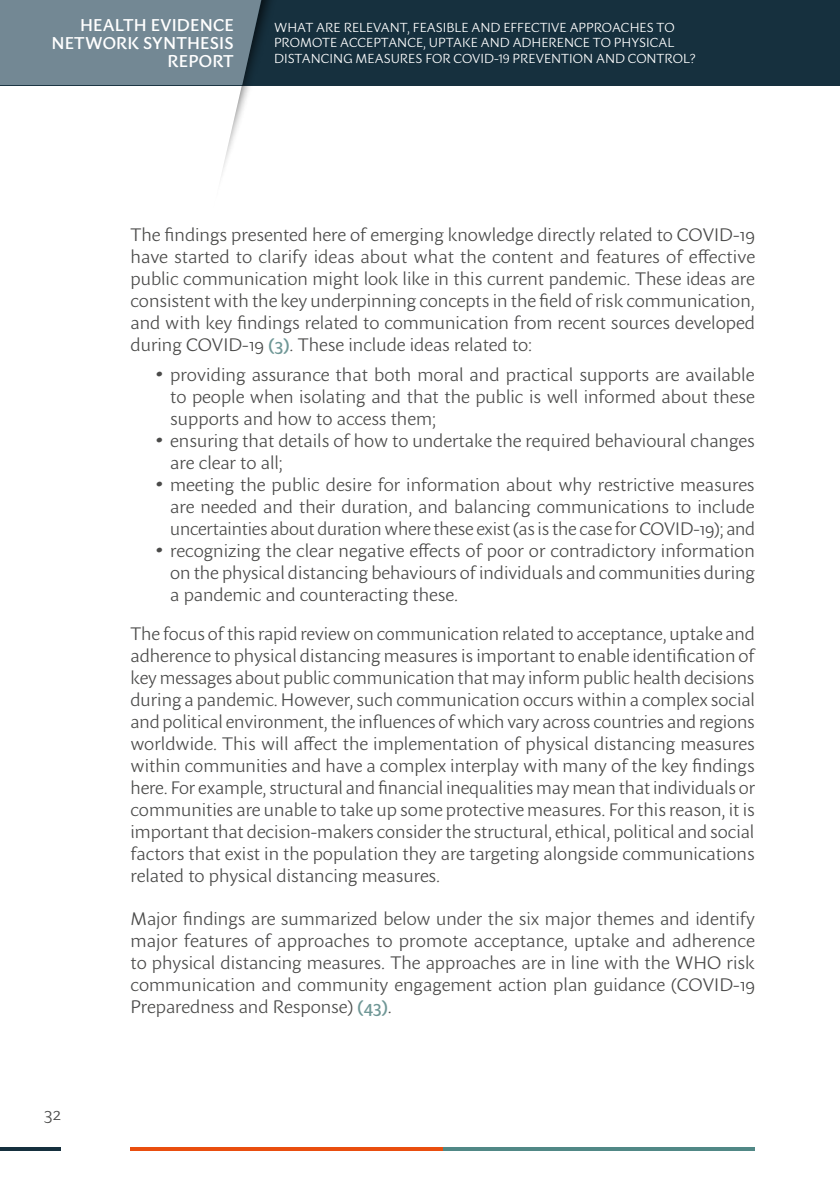
<style>
.page{position:relative;width:840px;height:1191px;background:#fff}
.page>*{position:absolute;margin:0;border:0;box-sizing:border-box;transform-origin:0 0}
.t1{font:300 18px/22px "Sharik Sans";color:#4a4a49;text-align:justify}
.t2{font:500 17px/18px "Sharik Sans";letter-spacing:.01em;color:#fff;text-align:right}
.t3{font:300 13px/15.6px "Sharik Sans";color:#fff}
.s1{font-weight:500;color:#6f9796}
.s2{font-size:36px}
</style>
<div class="page">
<div style="left:0;top:0;width:838px;height:85px;background:#16303e"></div>
<hr style="left:442px;top:1147px;width:312px;height:4px;background:#518886">
<hr style="left:130px;top:1147px;width:312px;height:4px;background:#e94e0f">
<div style="left:213px;top:0;width:157px;height:227px;background:#000;opacity:.75"></div>
<svg style="left:0;top:0;width:365px;height:227px"></svg>
<hr style="left:0;top:1147px;width:61px;height:4px;background:#16303e">
<p class="t2" style="left:51px;top:16px;width:184px">HEALTH EVIDENCE<br>NETWORK SYNTHESIS<br>REPORT</p>
<p class="t3" style="left:274px;top:19px;width:422px">WHAT ARE RELEVANT, FEASIBLE AND EFFECTIVE APPROACHES TO<br>PROMOTE ACCEPTANCE, UPTAKE AND ADHERENCE TO PHYSICAL<br>DISTANCING MEASURES FOR COVID-19 PREVENTION AND CONTROL?</p>
<p class="t1" style="left:44px;top:1102px;width:19px">32</p>
<p class="t1" style="left:130px;top:223px;width:625px">The findings presented here of emerging knowledge directly related to COVID-19 have started to clarify ideas about what the content and features of effective public communication might look like in this current pandemic. These ideas are consistent with the key underpinning concepts in the field of risk communication, and with key findings related to communication from recent sources developed during COVID-19 <span class="s1">(3)</span>. These include ideas related to:</p>
<p class="t1" style="left:170px;top:363px;width:585px;text-indent:-17px"><span class="s2">•</span> providing assurance that both moral and practical supports are available to people when isolating and that the public is well informed about these supports and how to access them;</p>
<p class="t1" style="left:170px;top:429px;width:585px;text-indent:-17px"><span class="s2">•</span> ensuring that details of how to undertake the required behavioural changes are clear to all;</p>
<p class="t1" style="left:170px;top:473px;width:586px;text-indent:-17px"><span class="s2">•</span> meeting the public desire for information about why restrictive measures are needed and their duration, and balancing communications to include uncertainties about duration where these exist (as is the case for COVID-19); and</p>
<p class="t1" style="left:170px;top:539px;width:585px;text-indent:-17px"><span class="s2">•</span> recognizing the clear negative effects of poor or contradictory information on the physical distancing behaviours of individuals and communities during a pandemic and counteracting these.</p>
<p class="t1" style="left:130px;top:622px;width:625px">The focus of this rapid review on communication related to acceptance, uptake and adherence to physical distancing measures is important to enable identification of key messages about public communication that may inform public health decisions during a pandemic. However, such communication occurs within a complex social and political environment, the influences of which vary across countries and regions worldwide. This will affect the implementation of physical distancing measures within communities and have a complex interplay with many of the key findings here. For example, structural and financial inequalities may mean that individuals or communities are unable to take up some protective measures. For this reason, it is important that decision-makers consider the structural, ethical, political and social factors that exist in the population they are targeting alongside communications related to physical distancing measures.</p>
<p class="t1" style="left:130px;top:907px;width:625px">Major findings are summarized below under the six major themes and identify major features of approaches to promote acceptance, uptake and adherence to physical distancing measures. The approaches are in line with the WHO risk communication and community engagement action plan guidance (COVID-19<br>Preparedness and Response) <span class="s1">(43)</span>.</p>
</div>
